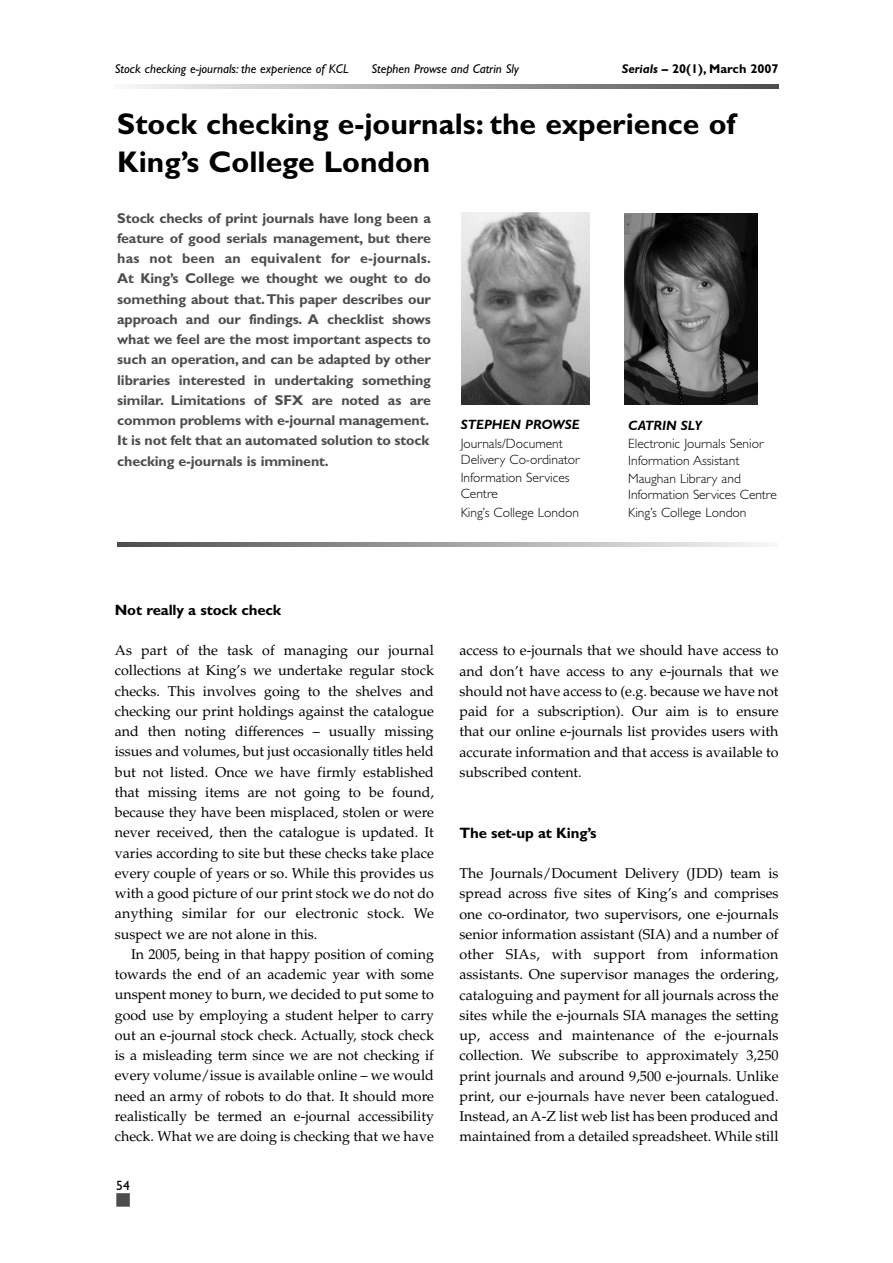
<style>
.page{position:relative;width:893px;height:1263px;background:#fff}
.page>*{position:absolute;margin:0;border:0;box-sizing:border-box;transform-origin:0 0}
.t1{font:700 30px/37.5px "Gill Sans";color:#000}
.t2{font:700 15px "Gill Sans";letter-spacing:-.01em;color:#000}
.t3{font:14.25px/20.2px "Palatino";color:#000;text-align:justify}
.t4{font:700 14.25px/20.2px "Gill Sans";letter-spacing:-.01em;color:#4d4d4d}
.t5{font:300 13.5px/16.2px "Gill Sans";color:#000}
.t6{font:italic 700 13.5px "Gill Sans";color:#000}
.t7{font:13.5px "Gill Sans";color:#000}
.t8{font:italic 12.75px "Gill Sans";color:#000}
.t9{font:700 12.75px "Gill Sans";color:#000}
.s1{font-style:italic}
</style>
<div class="page">
<svg style="left:129px;top:85px;width:649px;height:3px;background:#a0a0a0"></svg>
<div style="left:116px;top:1193px;width:14px;height:14px;background:#4d4d4d"></div>
<svg style="left:117px;top:543px;width:647px;height:4px;background:#a0a0a0"></svg>
<img style="left:461px;top:213px;width:128px;height:192px">
<img style="left:625px;top:213px;width:132px;height:192px">
<p class="t8" style="left:115px;top:64px;width:235px">Stock checking e-journals: the experience of KCL</p>
<p class="t8" style="left:371px;top:64px;width:149px">Stephen Prowse and Catrin Sly</p>
<p class="t9" style="left:621px;top:64px;width:158px"><span class="s1">Serials</span> – 20(1), March 2007</p>
<h1 class="t1" style="left:117px;top:109px;width:619px">Stock checking e-journals: the experience of<br>King’s College London</h1>
<p class="t4" style="left:117px;top:209px;width:315px">Stock checks of print journals have long been a feature of good serials management, but there has not been an equivalent for e-journals.<br>At King’s College we thought we ought to do something about that.This paper describes our approach and our findings. A checklist shows what we feel are the most important aspects to such an operation, and can be adapted by other libraries interested in undertaking something similar. Limitations of SFX are noted as are common problems with e-journal management.<br>It is not felt that an automated solution to stock checking e-journals is imminent.</p>
<p class="t6" style="left:460px;top:420px;width:120px">STEPHEN PROWSE</p>
<p class="t5" style="left:460px;top:436px;width:120px">Journals/Document<br>Delivery Co-ordinator</p>
<p class="t5" style="left:460px;top:471px;width:110px">Information Services<br>Centre</p>
<p class="t5" style="left:460px;top:505px;width:120px">King’s College London</p>
<p class="t6" style="left:628px;top:421px;width:75px">CATRIN SLY</p>
<p class="t5" style="left:628px;top:437px;width:137px">Electronic Journals Senior<br>Information Assistant</p>
<p class="t5" style="left:628px;top:472px;width:150px">Maughan Library and<br>Information Services Centre</p>
<p class="t5" style="left:628px;top:506px;width:120px">King’s College London</p>
<p class="t2" style="left:115px;top:604px;width:168px">Not really a stock check</p>
<p class="t3" style="left:115px;top:642px;width:320px">As part of the task of managing our journal collections at King’s we undertake regular stock checks. This involves going to the shelves and checking our print holdings against the catalogue and then noting differences – usually missing issues and volumes, but just occasionally titles held but not listed. Once we have firmly established that missing items are not going to be found, because they have been misplaced, stolen or were never received, then the catalogue is updated. It varies according to site but these checks take place every couple of years or so. While this provides us with a good picture of our print stock we do not do anything similar for our electronic stock. We suspect we are not alone in this.</p>
<p class="t3" style="left:115px;top:945px;width:320px;text-indent:16px">In 2005, being in that happy position of coming towards the end of an academic year with some unspent money to burn, we decided to put some to good use by employing a student helper to carry out an e-journal stock check. Actually, stock check is a misleading term since we are not checking if every volume/issue is available online – we would need an army of robots to do that. It should more realistically be termed an e-journal accessibility check. What we are doing is checking that we have</p>
<p class="t7" style="left:116px;top:1181px;width:15px">54</p>
<p class="t3" style="left:459px;top:642px;width:320px">access to e-journals that we should have access to and don’t have access to any e-journals that we should not have access to (e.g. because we have not paid for a subscription). Our aim is to ensure that our online e-journals list provides users with accurate information and that access is available to subscribed content.</p>
<p class="t2" style="left:459px;top:827px;width:138px">The set-up at King’s</p>
<p class="t3" style="left:459px;top:865px;width:320px">The Journals/Document Delivery (JDD) team is spread across five sites of King’s and comprises one co-ordinator, two supervisors, one e-journals senior information assistant (SIA) and a number of other SIAs, with support from information assistants. One supervisor manages the ordering, cataloguing and payment for all journals across the sites while the e-journals SIA manages the setting up, access and maintenance of the e-journals collection. We subscribe to approximately 3,250 print journals and around 9,500 e-journals. Unlike print, our e-journals have never been catalogued.<br>Instead, an A-Z list web list has been produced and maintained from a detailed spreadsheet. While still</p>
</div>
